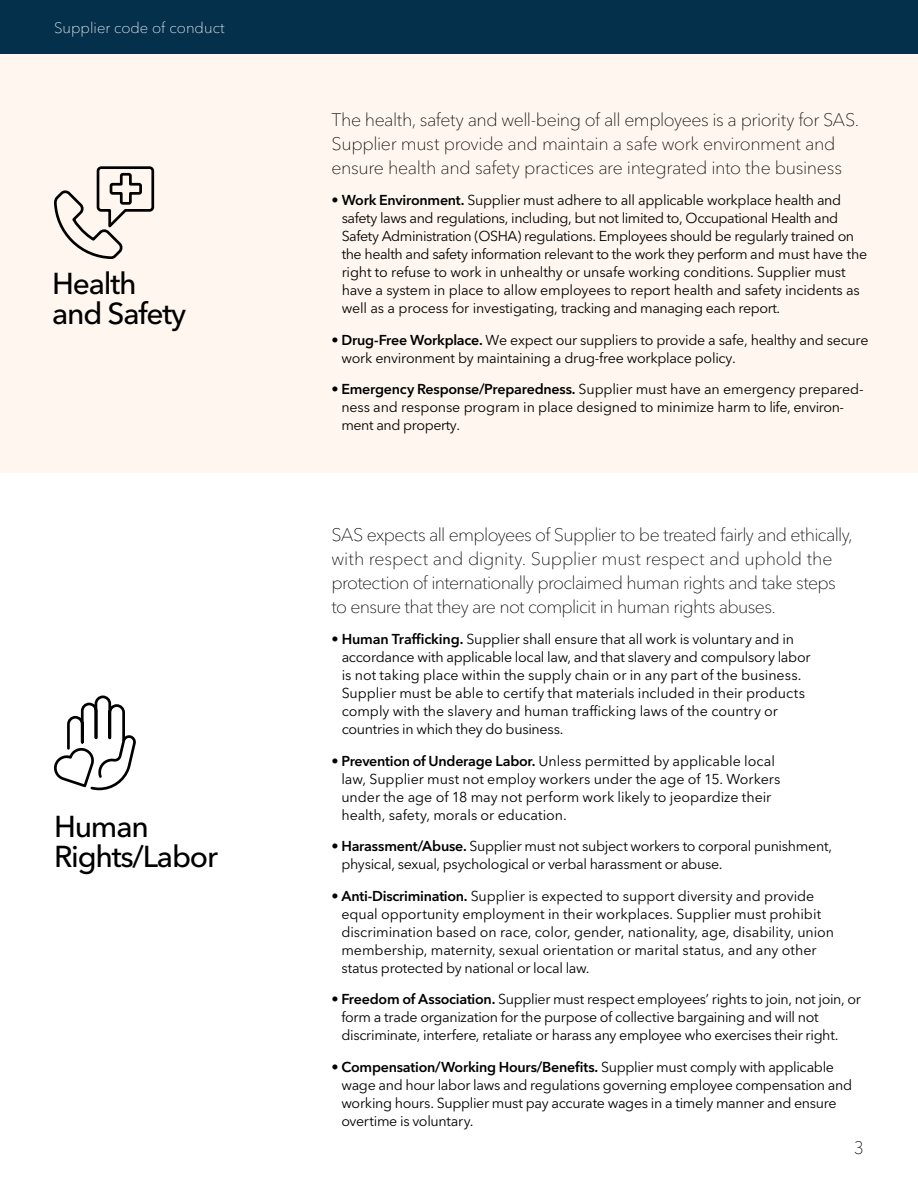
<style>
.page{position:relative;width:918px;height:1188px;background:#fff}
.page>*{position:absolute;margin:0;border:0;box-sizing:border-box;transform-origin:0 0}
.t1{font:500 30px/30px "Avenir Next W1 G";letter-spacing:-.04em;color:#000}
.t2{font:100 18px/24px "Avenir Next W1 G";letter-spacing:-.025em;color:#000}
.t3{font:100 15px "Avenir Next W1 G";color:#fff}
.t4{font:14.25px/18px "Avenir Next W1 G";letter-spacing:-.015em;color:#000}
.s1{font-weight:600}
</style>
<div class="page">
<div style="left:0;top:0;width:918px;height:472px;background:#fff7ef"></div>
<div style="left:0;top:0;width:918px;height:54px;background:#04304b"></div>
<svg style="left:54px;top:166px;width:101px;height:93px"></svg>
<svg style="left:54px;top:695px;width:82px;height:96px"></svg>
<p class="t3" style="left:54px;top:18px;width:172px">Supplier code of conduct</p>
<h1 class="t1" style="left:52px;top:269px;width:136px">Health and Safety</h1>
<h1 class="t1" style="left:54px;top:811px;width:165px">Human<br>Rights/Labor</h1>
<p class="t2" style="left:332px;top:108px;width:529px">The health, safety and well-being of all employees is a priority for SAS.<br>Supplier must provide and maintain a safe work environment and ensure health and safety practices are integrated into the business</p>
<p class="t4" style="left:342px;top:191px;width:527px;text-indent:-10px">• <span class="s1">Work Environment.</span> Supplier must adhere to all applicable workplace health and safety laws and regulations, including, but not limited to, Occupational Health and Safety Administration (OSHA) regulations. Employees should be regularly trained on the health and safety information relevant to the work they perform and must have the right to refuse to work in unhealthy or unsafe working conditions. Supplier must have a system in place to allow employees to report health and safety incidents as well as a process for investigating, tracking and managing each report.</p>
<p class="t4" style="left:342px;top:331px;width:529px;text-indent:-10px">• <span class="s1">Drug-Free Workplace.</span> We expect our suppliers to provide a safe, healthy and secure work environment by maintaining a drug-free workplace policy.</p>
<p class="t4" style="left:341px;top:380px;width:524px;text-indent:-10px">• <span class="s1">Emergency Response/Preparedness.</span> Supplier must have an emergency prepared&shy;ness and response program in place designed to minimize harm to life, environ&shy;ment and property.</p>
<p class="t2" style="left:332px;top:522px;width:523px">SAS expects all employees of Supplier to be treated fairly and ethically, with respect and dignity. Supplier must respect and uphold the protection of internationally proclaimed human rights and take steps to ensure that they are not complicit in human rights abuses.</p>
<p class="t4" style="left:342px;top:630px;width:470px;text-indent:-10px">• <span class="s1">Human Trafficking.</span> Supplier shall ensure that all work is voluntary and in accordance with applicable local law, and that slavery and compulsory labor is not taking place within the supply chain or in any part of the business.<br>Supplier must be able to certify that materials included in their products comply with the slavery and human trafficking laws of the country or countries in which they do business.</p>
<p class="t4" style="left:341px;top:752px;width:441px;text-indent:-10px">• <span class="s1">Prevention of Underage Labor.</span> Unless permitted by applicable local law, Supplier must not employ workers under the age of 15. Workers under the age of 18 may not perform work likely to jeopardize their health, safety, morals or education.</p>
<p class="t4" style="left:341px;top:837px;width:492px;text-indent:-10px">• <span class="s1">Harassment/Abuse.</span> Supplier must not subject workers to corporal punishment, physical, sexual, psychological or verbal harassment or abuse.</p>
<p class="t4" style="left:341px;top:887px;width:494px;text-indent:-10px">• <span class="s1">Anti-Discrimination.</span> Supplier is expected to support diversity and provide equal opportunity employment in their workplaces. Supplier must prohibit discrimination based on race, color, gender, nationality, age, disability, union membership, maternity, sexual orientation or marital status, and any other status protected by national or local law.</p>
<p class="t4" style="left:341px;top:990px;width:521px;text-indent:-10px">• <span class="s1">Freedom of Association.</span> Supplier must respect employees’ rights to join, not join, or form a trade organization for the purpose of collective bargaining and will not discriminate, interfere, retaliate or harass any employee who exercises their right.</p>
<p class="t4" style="left:341px;top:1058px;width:512px;text-indent:-10px">• <span class="s1">Compensation/Working Hours/Benefits.</span> Supplier must comply with applicable wage and hour labor laws and regulations governing employee compensation and working hours. Supplier must pay accurate wages in a timely manner and ensure overtime is voluntary.</p>
<p class="t2" style="left:854px;top:1136px;width:12px">3</p>
</div>
